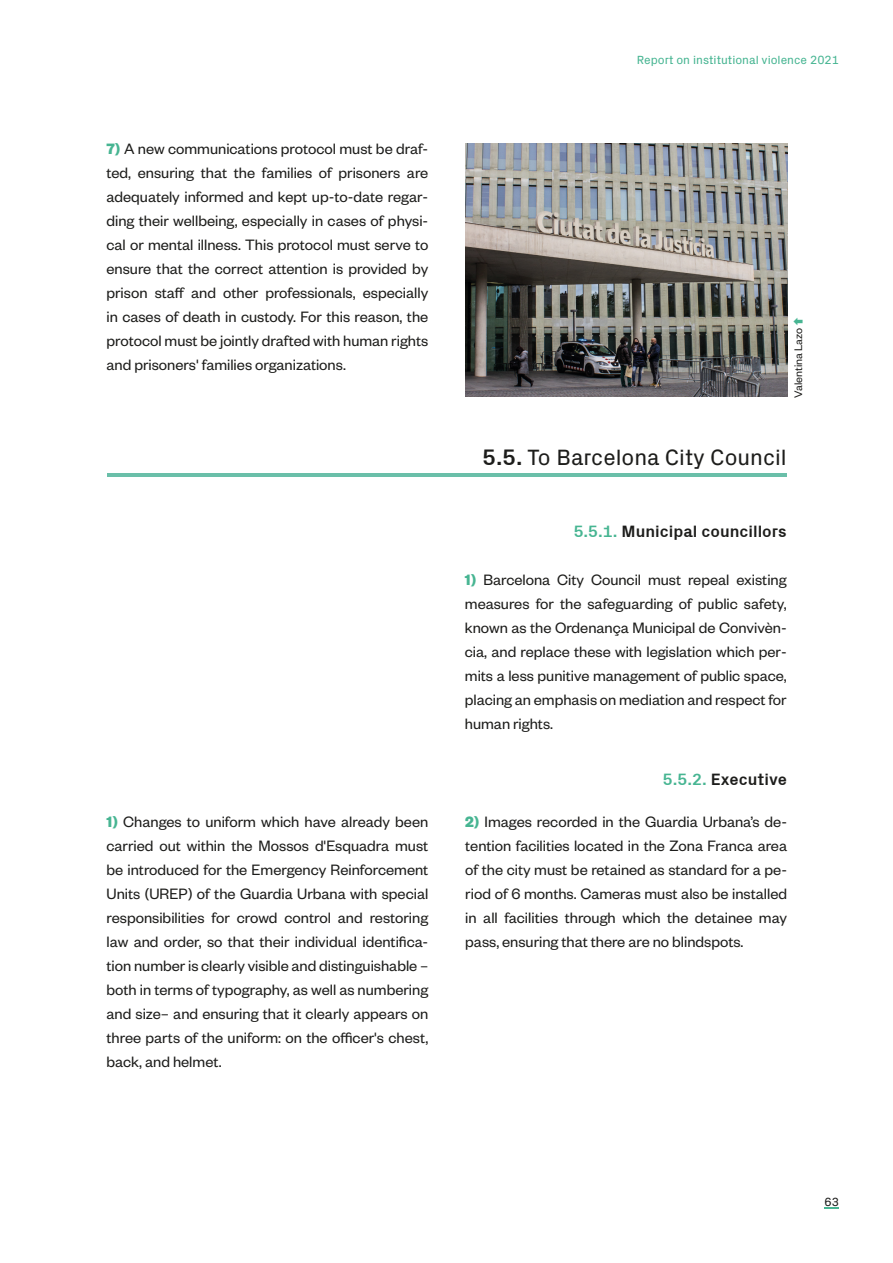
<style>
.page{position:relative;width:893px;height:1263px;background:#fff}
.page>*{position:absolute;margin:0;border:0;box-sizing:border-box;transform-origin:0 0}
.t1{font:22.5px "Px Grotesk";color:#1d1d1b}
.t2{font:16.5px/24px "Founders Grotesk";color:#1d1d1b;text-align:justify}
.t3{font:700 16.5px "Px Grotesk";color:#1d1d1b}
.t4{font:12px "Px Grotesk";color:#47b592}
.t5{font:12px "Founders Grotesk";color:#1d1d1b}
.t6{font:12px "Px Grotesk";color:#1d1d1b}
.t7{font:9px "Apple Gothic";color:#47b592}
.s1{font-weight:700;color:#47b592}
.s2{font-weight:700}
.s3{color:#47b592}
</style>
<div class="page">
<hr style="left:107px;top:474px;width:680px;height:3px;background:#6abfa9">
<svg style="left:825px;top:1207px;width:14px;height:1px"></svg>
<img style="left:465px;top:144px;width:322px;height:253px">
<p class="t2" style="left:107px;top:136px;width:323px"><span class="s1">7)</span> A new communications protocol must be draf&shy;ted, ensuring that the families of prisoners are adequately informed and kept up-to-date regar&shy;ding their wellbeing, especially in cases of physi&shy;cal or mental illness. This protocol must serve to ensure that the correct attention is provided by prison staff and other professionals, especially in cases of death in custody. For this reason, the protocol must be jointly drafted with human rights and prisoners' families organizations.</p>
<p class="t4" style="left:637px;top:51px;width:204px">Report on institutional violence 2021</p>
<p class="t7" style="left:803px;top:317px;width:10px;rotate:90deg">⬇</p>
<p class="t5" style="left:791px;top:398px;width:71px;rotate:-90deg">Valentina Lazo</p>
<p class="t1" style="left:483px;top:441px;width:306px"><span class="s2">5.5.</span> To Barcelona City Council</p>
<p class="t3" style="left:574px;top:521px;width:215px"><span class="s3">5.5.1.</span> Municipal councillors</p>
<p class="t2" style="left:465px;top:566px;width:323px"><span class="s1">1)</span> Barcelona City Council must repeal existing measures for the safeguarding of public safety, known as the Ordenança Municipal de Convivèn&shy;cia, and replace these with legislation which per&shy;mits a less punitive management of public space, placing an emphasis on mediation and respect for human rights.</p>
<p class="t3" style="left:663px;top:770px;width:126px"><span class="s3">5.5.2.</span> Executive</p>
<p class="t2" style="left:107px;top:809px;width:323px"><span class="s1">1)</span> Changes to uniform which have already been carried out within the Mossos d'Esquadra must be introduced for the Emergency Reinforcement Units (UREP) of the Guardia Urbana with special responsibilities for crowd control and restoring law and order, so that their individual identifica&shy;tion number is clearly visible and distinguishable – both in terms of typography, as well as numbering and size– and ensuring that it clearly appears on three parts of the uniform: on the officer's chest, back, and helmet.</p>
<p class="t2" style="left:465px;top:809px;width:323px"><span class="s1">2)</span> Images recorded in the Guardia Urbana’s de&shy;tention facilities located in the Zona Franca area of the city must be retained as standard for a pe&shy;riod of 6 months. Cameras must also be installed in all facilities through which the detainee may pass, ensuring that there are no blindspots.</p>
<p class="t6" style="left:825px;top:1193px;width:16px">63</p>
</div>
